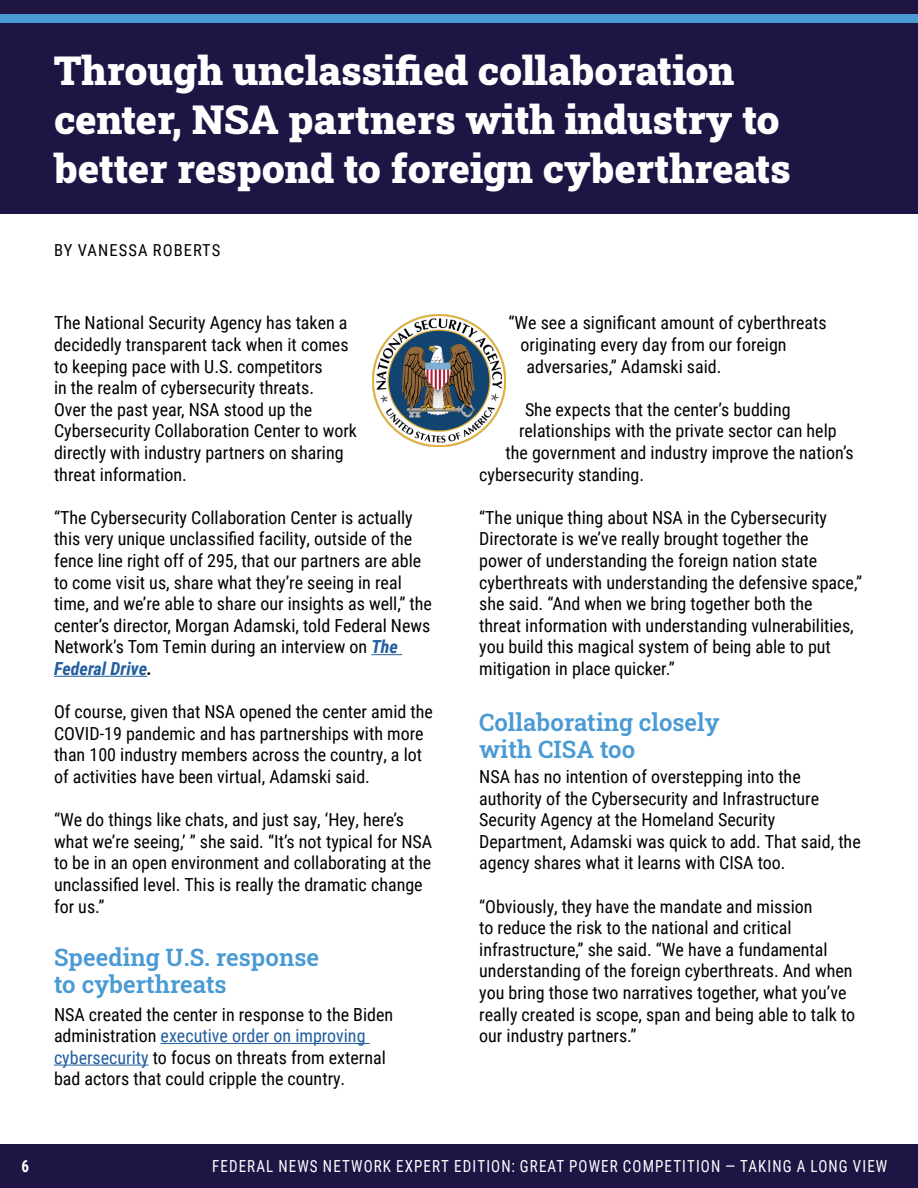
<style>
.page{position:relative;width:918px;height:1188px;background:#fff}
.page>*{position:absolute;margin:0;border:0;box-sizing:border-box;transform-origin:0 0}
.t1{font:40.5px/48.6px "Roboto Slab";color:#fff}
.t2{font:600 24px/27px "Roboto Slab";color:#4a9ad4}
.t3{font:18px/21.6px "Roboto Condensed";color:#000}
.t4{font:16.65px "Roboto Condensed";letter-spacing:.075em;color:#fff;scale:.9 1}
.t5{font:700 16.65px "Roboto Condensed";color:#fff;scale:.9 1}
.t6{font:16.5px "Roboto Condensed";letter-spacing:.065em;color:#000}
.s1{font-weight:700;font-style:italic;color:#215e9e}
.s2{font-weight:700;font-style:italic}
.s3{color:#215e9e}
</style>
<div class="page">
<div style="left:0;top:0;width:918px;height:214px;background:#1e1545"></div>
<hr style="left:371px;top:654px;width:31px;height:1px;background:#215e9e">
<hr style="left:54px;top:676px;width:93px;height:1px;background:#215e9e">
<hr style="left:161px;top:1043px;width:209px;height:1px;background:#215e9e">
<hr style="left:54px;top:1065px;width:95px;height:1px;background:#215e9e">
<div style="left:0;top:14px;width:918px;height:9px;background:#4a9ad4"></div>
<img style="left:373px;top:314px;width:132px;height:133px">
<div style="left:0;top:1145px;width:918px;height:43px;background:#1e1545"></div>
<h1 class="t1" style="left:54px;top:45px;width:738px">Through unclassified collaboration center, NSA partners with industry to better respond to foreign cyberthreats</h1>
<p class="t6" style="left:54px;top:239px;width:168px">BY VANESSA ROBERTS</p>
<p class="t3" style="left:54px;top:311px;width:305px">The National Security Agency has taken a decidedly transparent tack when it comes to keeping pace with U.S. competitors<br>in the realm of cybersecurity threats.<br>Over the past year, NSA stood up the Cybersecurity Collaboration Center to work directly with industry partners on sharing threat information.</p>
<p class="t3" style="left:54px;top:506px;width:380px">“The Cybersecurity Collaboration Center is actually this very unique unclassified facility, outside of the fence line right off of 295, that our partners are able to come visit us, share what they’re seeing in real time, and we’re able to share our insights as well,” the center’s director, Morgan Adamski, told Federal News Network’s Tom Temin during an interview on <span class="s1">The Federal Drive</span><span class="s2">.</span></p>
<p class="t3" style="left:54px;top:700px;width:381px">Of course, given that NSA opened the center amid the COVID-19 pandemic and has partnerships with more than 100 industry members across the country, a lot of activities have been virtual, Adamski said.</p>
<p class="t3" style="left:54px;top:808px;width:380px">“We do things like chats, and just say, ‘Hey, here’s what we’re seeing,’ ” she said. “It’s not typical for NSA to be in an open environment and collaborating at the unclassified level. This is really the dramatic change for us.”</p>
<h2 class="t2" style="left:54px;top:944px;width:267px">Speeding U.S. response to cyberthreats</h2>
<p class="t3" style="left:54px;top:1003px;width:341px">NSA created the center in response to the Biden administration <span class="s3">executive order on improving cybersecurity</span> to focus on threats from external bad actors that could cripple the country.</p>
<p class="t3" style="left:508px;top:311px;width:320px">“We see a significant amount of cyberthreats</p>
<p class="t3" style="left:521px;top:333px;width:268px">originating every day from our foreign</p>
<p class="t3" style="left:526px;top:355px;width:197px">adversaries,” Adamski said.</p>
<p class="t3" style="left:525px;top:398px;width:267px">She expects that the center’s budding</p>
<p class="t3" style="left:519px;top:419px;width:319px">relationships with the private sector can help</p>
<p class="t3" style="left:506px;top:441px;width:350px">the government and industry improve the nation’s</p>
<p class="t3" style="left:479px;top:463px;width:166px">cybersecurity standing.</p>
<p class="t3" style="left:479px;top:506px;width:384px">“The unique thing about NSA in the Cybersecurity Directorate is we’ve really brought together the<br>power of understanding the foreign nation state cyberthreats with understanding the defensive space,” she said. “And when we bring together both the<br>threat information with understanding vulnerabilities, you build this magical system of being able to put mitigation in place quicker.”</p>
<h2 class="t2" style="left:479px;top:708px;width:242px">Collaborating closely with CISA too</h2>
<p class="t3" style="left:479px;top:765px;width:383px">NSA has no intention of overstepping into the authority of the Cybersecurity and Infrastructure Security Agency at the Homeland Security Department, Adamski was quick to add. That said, the agency shares what it learns with CISA too.</p>
<p class="t3" style="left:479px;top:895px;width:377px">“Obviously, they have the mandate and mission<br>to reduce the risk to the national and critical infrastructure,” she said. “We have a fundamental understanding of the foreign cyberthreats. And when you bring those two narratives together, what you’ve really created is scope, span and being able to talk to our industry partners.”</p>
<p class="t5" style="left:22px;top:1154px;width:10px">6</p>
<p class="t4" style="left:212px;top:1154px;width:752px">FEDERAL NEWS NETWORK EXPERT EDITION: GREAT POWER COMPETITION — TAKING A LONG VIEW</p>
</div>
